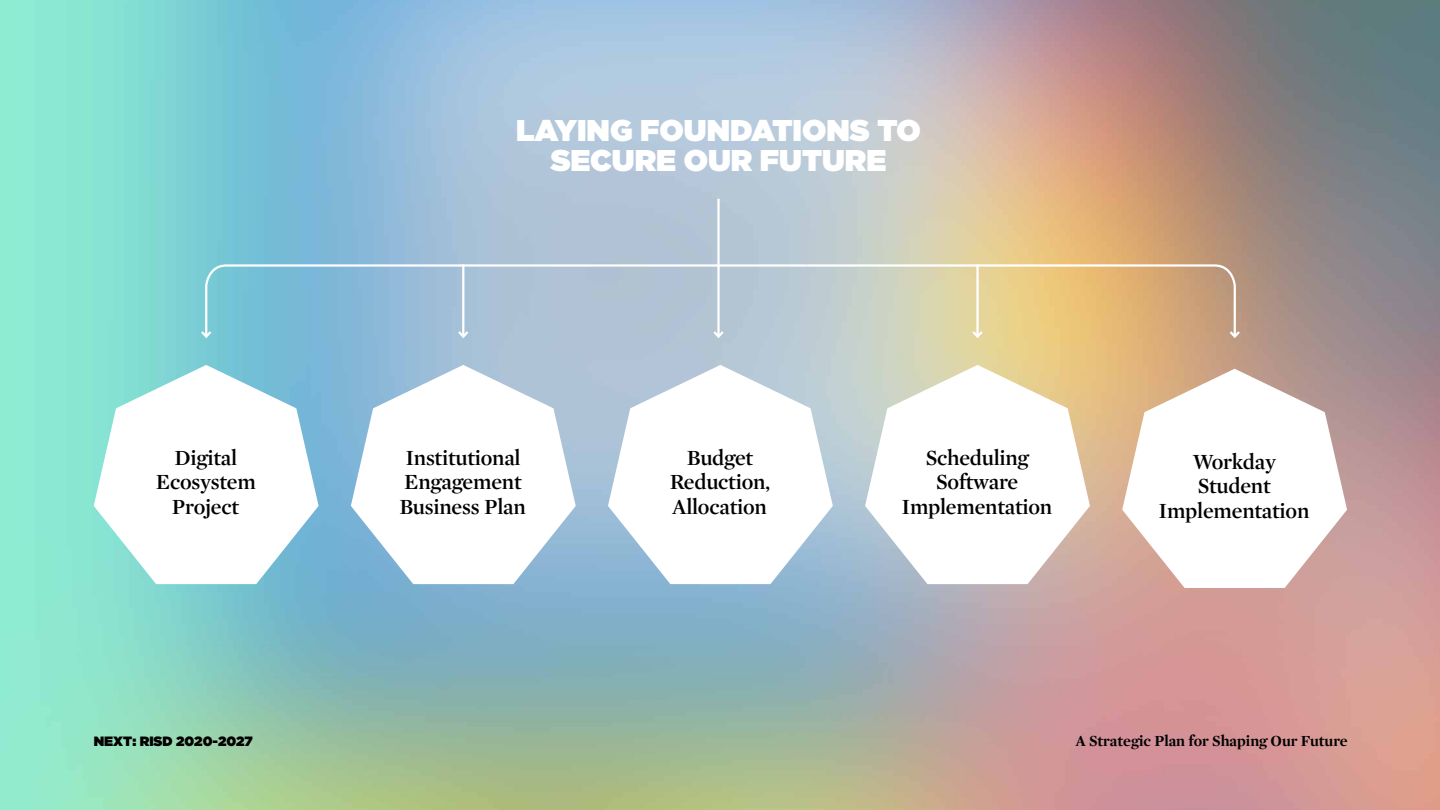
<style>
.page{position:relative;width:1440px;height:810px;background:#fff}
.page>*{position:absolute;margin:0;border:0;box-sizing:border-box;transform-origin:0 0}
.t1{font:900 30px/30px "Gotham";color:#fff;text-align:center}
.t2{font:600 22.05px/24.5px "Mercury Display";letter-spacing:-.01em;color:#000;text-align:center}
.t3{font:700 15.75px "Mercury Display";color:#000}
.t4{font:900 13.5px "Gotham";color:#000}
</style>
<div class="page">
<img style="left:0;top:0;width:1440px;height:810px">
<svg style="left:608px;top:365px;width:225px;height:219px"></svg>
<svg style="left:865px;top:365px;width:225px;height:219px"></svg>
<svg style="left:1122px;top:369px;width:225px;height:219px"></svg>
<svg style="left:94px;top:365px;width:225px;height:219px"></svg>
<svg style="left:351px;top:365px;width:225px;height:219px"></svg>
<hr style="left:717px;top:199px;width:3px;height:65px;background:#fff">
<svg style="left:199px;top:263px;width:1043px;height:77px;background:#b8c3bd"></svg>
<h1 class="t1" style="left:516px;top:115px;width:406px">LAYING FOUNDATIONS TO<br>SECURE OUR FUTURE</h1>
<p class="t2" style="left:156px;top:444px;width:101px">Digital<br>Ecosystem<br>Project</p>
<p class="t2" style="left:399px;top:444px;width:128px;text-align:left">Institutional<br>Engagement<br>Business Plan</p>
<p class="t2" style="left:670px;top:444px;width:102px">Budget<br>Reduction,<br>Allocation</p>
<p class="t2" style="left:901px;top:444px;width:152px">Scheduling<br>Software<br>Implementation</p>
<p class="t2" style="left:1159px;top:448px;width:152px">Workday<br>Student<br>Implementation</p>
<p class="t4" style="left:94px;top:732px;width:161px">NEXT: RISD 2020-2027</p>
<p class="t3" style="left:1076px;top:729px;width:273px">A Strategic Plan for Shaping Our Future</p>
</div>
